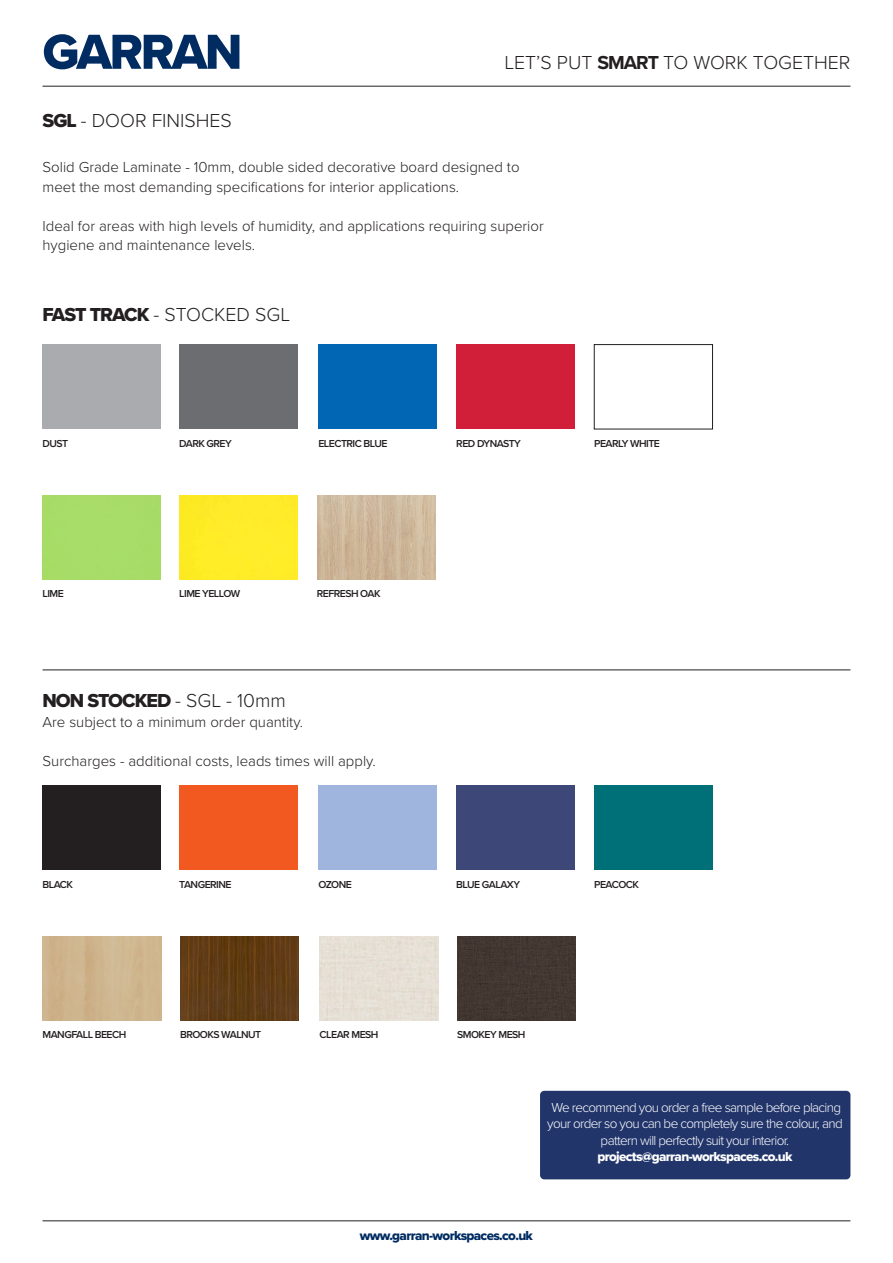
<style>
.page{position:relative;width:893px;height:1263px;background:#fff}
.page>*{position:absolute;margin:0;border:0;box-sizing:border-box;transform-origin:0 0}
.t1{font:51px "Proxima Nova Extrabld";letter-spacing:-.05em;color:#002c62}
.t2{font:300 19.5px "Proxima Nova";color:#231f20}
.t3{font:19.5px "Proxima Nova Extrabld";letter-spacing:-.05em;color:#231f20}
.t4{font:300 15px/19.5px "Proxima Nova";color:#231f20}
.t5{font:300 13.5px/16.2px "Proxima Nova";letter-spacing:-.05em;color:#fff;text-align:center}
.t6{font:13.5px "Proxima Nova Extrabld";letter-spacing:-.05em;color:#002c62}
.t7{font:600 10.5px "Proxima Nova";letter-spacing:-.05em;color:#231f20}
.s1{font-weight:700}
.s2{font-family:"Proxima Nova Extrabld";font-weight:400}
.s3{font-family:"Proxima Nova";font-weight:300}
</style>
<div class="page">
<hr style="left:43px;top:1220px;width:807px;height:1px;background:#231f20">
<hr style="left:43px;top:86px;width:807px;height:1px;background:#231f20">
<hr style="left:43px;top:669px;width:807px;height:1px;background:#231f20">
<div style="left:43px;top:345px;width:118px;height:84px;background:#aaabaf"></div>
<div style="left:180px;top:345px;width:118px;height:84px;background:#6c6d70"></div>
<div style="left:318px;top:345px;width:119px;height:84px;background:#0166b3"></div>
<div style="left:456px;top:345px;width:119px;height:84px;background:#d11e39"></div>
<div style="left:594px;top:344px;width:119px;height:85px;border:1px solid #231f20"></div>
<div style="left:43px;top:495px;width:118px;height:84px;background:#a7dc69"></div>
<div style="left:180px;top:495px;width:118px;height:84px;background:#ffeb27"></div>
<img style="left:317px;top:495px;width:118px;height:84px">
<div style="left:43px;top:785px;width:118px;height:85px;background:#231f20"></div>
<div style="left:180px;top:786px;width:118px;height:84px;background:#f15921"></div>
<div style="left:318px;top:785px;width:119px;height:85px;background:#9fb5dd"></div>
<div style="left:456px;top:785px;width:119px;height:85px;background:#3d4878"></div>
<div style="left:594px;top:785px;width:118px;height:85px;background:#007078"></div>
<img style="left:180px;top:936px;width:119px;height:84px">
<div style="left:540px;top:1091px;width:310px;height:88px;background:#22356b;border-radius:4px"></div>
<div style="left:458px;top:936px;width:118px;height:84px;background:#423731"></div>
<p class="t1" style="left:43px;top:14px;width:201px">GARRAN</p>
<p class="t2" style="left:504px;top:48px;width:347px">LET’S PUT <span class="s1">SMART</span> TO WORK TOGETHER</p>
<p class="t2" style="left:43px;top:106px;width:191px"><span class="s2">SGL</span> - DOOR FINISHES</p>
<p class="t4" style="left:43px;top:156px;width:479px">Solid Grade Laminate - 10mm, double sided decorative board designed to meet the most demanding specifications for interior applications.</p>
<p class="t4" style="left:43px;top:215px;width:503px">Ideal for areas with high levels of humidity, and applications requiring superior hygiene and maintenance levels.</p>
<p class="t2" style="left:43px;top:299px;width:249px"><span class="s2">FAST TRACK</span> - STOCKED SGL</p>
<p class="t7" style="left:43px;top:435px;width:27px">DUST</p>
<p class="t7" style="left:179px;top:435px;width:54px">DARK GREY</p>
<p class="t7" style="left:318px;top:435px;width:71px">ELECTRIC BLUE</p>
<p class="t7" style="left:456px;top:435px;width:66px">RED DYNASTY</p>
<p class="t7" style="left:594px;top:435px;width:67px">PEARLY WHITE</p>
<p class="t7" style="left:43px;top:586px;width:23px">LIME</p>
<p class="t7" style="left:179px;top:586px;width:63px">LIME YELLOW</p>
<p class="t7" style="left:317px;top:586px;width:65px">REFRESH OAK</p>
<p class="t3" style="left:43px;top:686px;width:245px">NON STOCKED <span class="s3">- SGL - 10mm</span></p>
<p class="t4" style="left:43px;top:711px;width:262px">Are subject to a minimum order quantity.</p>
<p class="t4" style="left:43px;top:750px;width:335px">Surcharges - additional costs, leads times will apply.</p>
<p class="t7" style="left:43px;top:876px;width:32px">BLACK</p>
<p class="t7" style="left:179px;top:876px;width:54px">TANGERINE</p>
<p class="t7" style="left:318px;top:876px;width:35px">OZONE</p>
<p class="t7" style="left:456px;top:876px;width:65px">BLUE GALAXY</p>
<p class="t7" style="left:594px;top:876px;width:46px">PEACOCK</p>
<p class="t7" style="left:43px;top:1027px;width:85px">MANGFALL BEECH</p>
<p class="t7" style="left:180px;top:1027px;width:83px">BROOKS WALNUT</p>
<p class="t7" style="left:320px;top:1027px;width:60px">CLEAR MESH</p>
<p class="t7" style="left:457px;top:1027px;width:70px">SMOKEY MESH</p>
<p class="t5" style="left:547px;top:1099px;width:297px">We recommend you order a free sample before placing your order so you can be completely sure the colour, and pattern will perfectly suit your interior. <span class="s2">projects@garran-workspaces.co.uk</span></p>
<p class="t6" style="left:360px;top:1226px;width:175px">www.garran-workspaces.co.uk</p>
</div>
